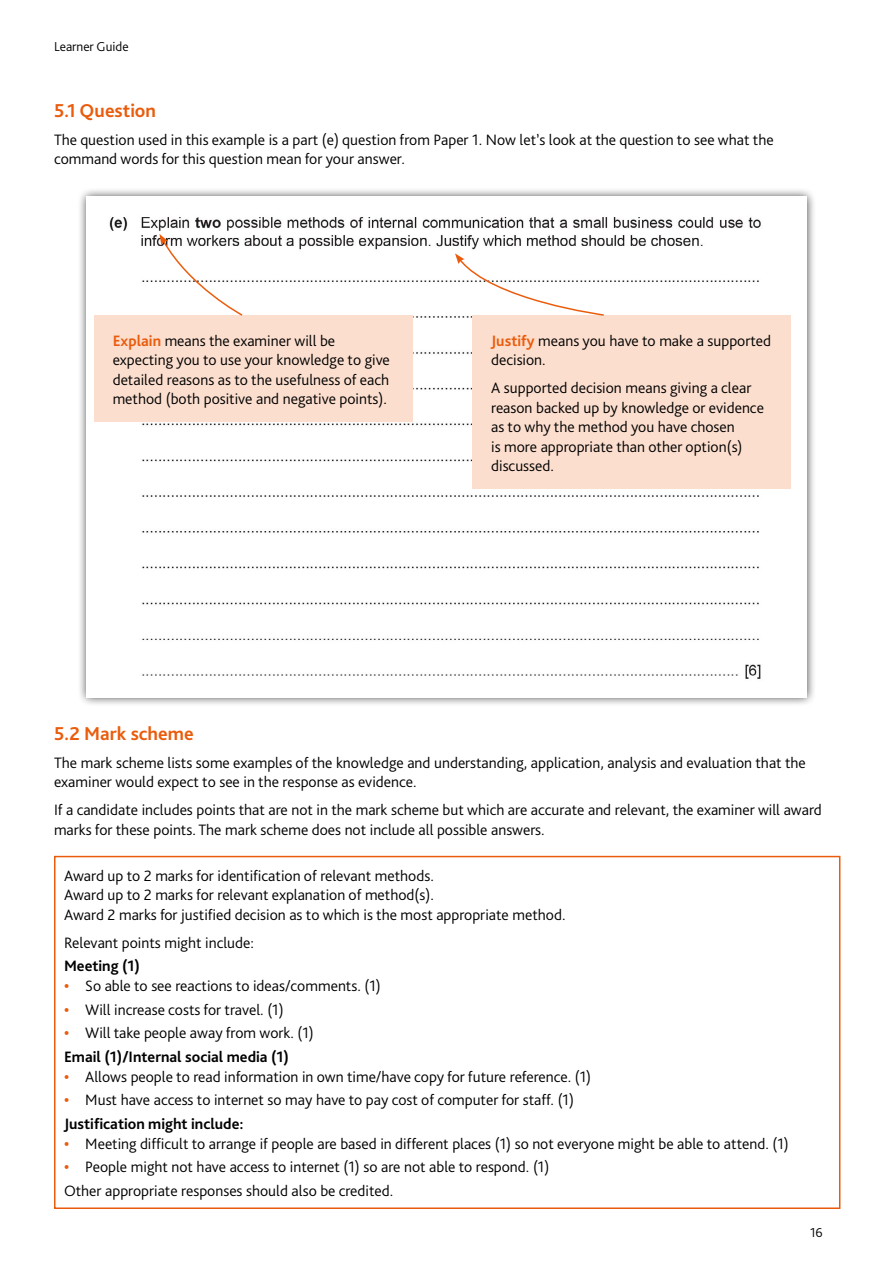
<style>
.page{position:relative;width:893px;height:1263px;background:#fff}
.page>*{position:absolute;margin:0;border:0;box-sizing:border-box;transform-origin:0 0}
.t1{font:700 19.5px "Bliss Pro";color:#ea5c0c}
.t2{font:300 15.75px/19.5px "Bliss Pro";color:#000}
.t3{font:700 15.75px/23.7px "Bliss Pro";color:#000}
.t4{font:300 13.5px "Bliss Pro";color:#000}
.s1{font-weight:700;color:#ea5c0c}
.s2{color:#ea5c0c}
.s3{font-weight:300}
.s4{font-weight:700}
</style>
<div class="page">
<div style="left:77px;top:187px;width:739px;height:520px;background:#000;opacity:.75"></div>
<img style="left:87px;top:197px;width:719px;height:500px">
<div style="left:94px;top:316px;width:318px;height:106px;background:#fbdece"></div>
<svg style="left:159px;top:234px;width:85px;height:82px"></svg>
<div style="left:472px;top:316px;width:319px;height:173px;background:#fbdece"></div>
<svg style="left:455px;top:253px;width:150px;height:63px"></svg>
<div style="left:54px;top:856px;width:786px;height:353px;border:2px solid #ea5c0c"></div>
<p class="t4" style="left:54px;top:38px;width:76px">Learner Guide</p>
<p class="t1" style="left:54px;top:98px;width:104px">5.1 Question</p>
<p class="t2" style="left:54px;top:130px;width:721px">The question used in this example is a part (e) question from Paper 1. Now let’s look at the question to see what the command words for this question mean for your answer.</p>
<p class="t2" style="left:113px;top:331px;width:279px"><span class="s1">Explain</span> means the examiner will be expecting you to use your knowledge to give detailed reasons as to the usefulness of each method (both positive and negative points).</p>
<p class="t2" style="left:491px;top:331px;width:282px"><span class="s1">Justify</span> means you have to make a supported decision.</p>
<p class="t2" style="left:491px;top:378px;width:274px">A supported decision means giving a clear reason backed up by knowledge or evidence as to why the method you have chosen<br>is more appropriate than other option(s) discussed.</p>
<p class="t1" style="left:54px;top:721px;width:141px">5.2 Mark scheme</p>
<p class="t2" style="left:54px;top:753px;width:753px">The mark scheme lists some examples of the knowledge and understanding, application, analysis and evaluation that the examiner would expect to see in the response as evidence.</p>
<p class="t2" style="left:54px;top:800px;width:769px">If a candidate includes points that are not in the mark scheme but which are accurate and relevant, the examiner will award marks for these points. The mark scheme does not include all possible answers.</p>
<p class="t2" style="left:64px;top:865px;width:503px">Award up to 2 marks for identification of relevant methods.<br>Award up to 2 marks for relevant explanation of method(s).<br>Award 2 marks for justified decision as to which is the most appropriate method.</p>
<p class="t2" style="left:64px;top:932px;width:191px">Relevant points might include:</p>
<p class="t3" style="left:64px;top:954px;width:78px">Meeting (1)</p>
<p class="t2" style="left:64px;top:976px;width:318px"><span class="s1">•</span> So able to see reactions to ideas/comments. (1)</p>
<p class="t2" style="left:64px;top:999px;width:221px"><span class="s1">•</span> Will increase costs for travel. (1)</p>
<p class="t3" style="left:64px;top:1021px;width:251px"><span class="s2">•</span> <span class="s3">Will take people away from work. (1)<br></span>Email (1)/Internal social media (1)</p>
<p class="t2" style="left:64px;top:1066px;width:529px"><span class="s1">•</span> Allows people to read information in own time/have copy for future reference. (1)</p>
<p class="t2" style="left:64px;top:1088px;width:511px;line-height:23.7px"><span class="s1">•</span> Must have access to internet so may have to pay cost of computer for staff. (1)<br><span class="s4">Justification might include:</span></p>
<p class="t2" style="left:64px;top:1133px;width:726px"><span class="s1">•</span> Meeting difficult to arrange if people are based in different places (1) so not everyone might be able to attend. (1)</p>
<p class="t2" style="left:64px;top:1155px;width:487px;line-height:23.7px"><span class="s1">•</span> People might not have access to internet (1) so are not able to respond. (1)<br>Other appropriate responses should also be credited.</p>
<p class="t4" style="left:810px;top:1224px;width:14px">16</p>
</div>
